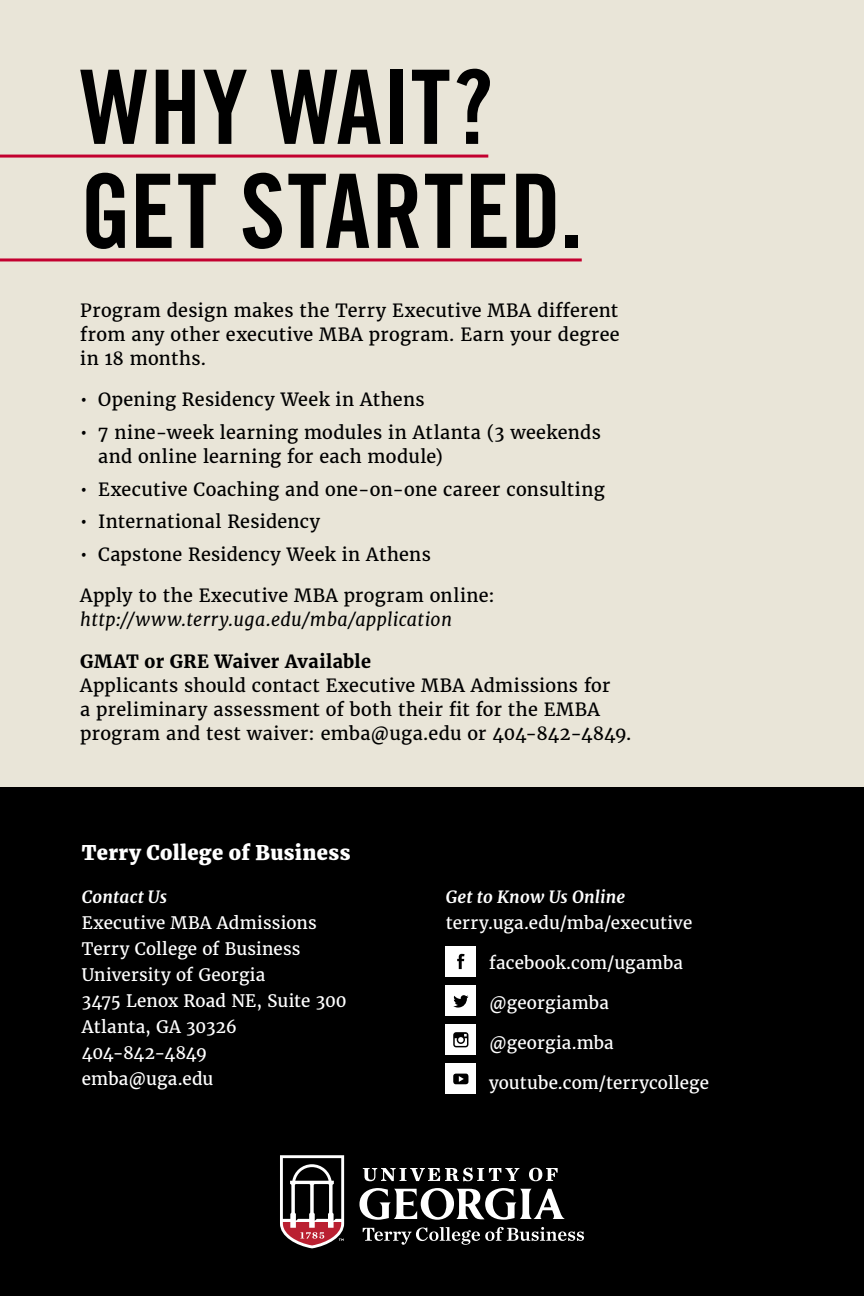
<style>
.page{position:relative;width:864px;height:1296px;background:#e9e5d8}
.page>*{position:absolute;margin:0;border:0;box-sizing:border-box;transform-origin:0 0}
.t1{font:102.8px/104px "Trade Gothic Bold Cond Twenty";color:#000}
.t2{font:900 20px "Merriweather";letter-spacing:.015em;color:#fff}
.t3{font:18px/24px "Merriweather";letter-spacing:.02em;color:#000}
.t4{font:italic 18px "Merriweather";letter-spacing:.02em;color:#000}
.t5{font:700 18px "Merriweather";letter-spacing:.015em;color:#000}
.t6{font:17px/26px "Merriweather";letter-spacing:.01em;color:#fff}
.t7{font:italic 700 17px "Merriweather";letter-spacing:.01em;color:#fff}
</style>
<div class="page">
<div style="left:0;top:787px;width:864px;height:509px;background:#000"></div>
<div style="left:446px;top:985px;width:30px;height:31px;background:#fff"></div>
<svg style="left:453px;top:995px;width:15px;height:13px"></svg>
<div style="left:446px;top:946px;width:30px;height:31px;background:#fff"></div>
<svg style="left:457px;top:954px;width:8px;height:15px"></svg>
<div style="left:446px;top:1064px;width:30px;height:30px;background:#fff"></div>
<svg style="left:453px;top:1074px;width:15px;height:10px"></svg>
<div style="left:446px;top:1025px;width:30px;height:30px;background:#fff"></div>
<svg style="left:453px;top:1032px;width:15px;height:15px"></svg>
<svg style="left:280px;top:1155px;width:64px;height:93px"></svg>
<svg style="left:359px;top:1188px;width:206px;height:32px"></svg>
<svg style="left:363px;top:1168px;width:156px;height:13px"></svg>
<svg style="left:529px;top:1168px;width:29px;height:13px"></svg>
<svg style="left:363px;top:1227px;width:221px;height:18px"></svg>
<hr style="left:0;top:155px;width:488px;height:3px;background:#c3002f">
<hr style="left:0;top:258px;width:582px;height:3px;background:#c3002f">
<h1 class="t1" style="left:80px;top:54px;width:504px;text-indent:373px">?<br>GET STARTED.</h1>
<h1 class="t1" style="left:80px;top:54px;width:237px">WH Y WAIT</h1>
<p class="t3" style="left:80px;top:298px;width:541px;text-align:justify">Program design makes the Terry Executive MBA different from any other executive MBA program. Earn your degree in 18 months.</p>
<p class="t3" style="left:80px;top:388px;width:346px">• Opening Residency Week in Athens</p>
<p class="t3" style="left:98px;top:420px;width:504px;text-indent:-18px">• 7 nine-week learning modules in Atlanta (3 weekends and online learning for each module)</p>
<p class="t3" style="left:80px;top:477px;width:526px">• Executive Coaching and one-on-one career consulting</p>
<p class="t3" style="left:80px;top:510px;width:242px">• International Residency</p>
<p class="t3" style="left:80px;top:542px;width:352px">• Capstone Residency Week in Athens</p>
<p class="t3" style="left:80px;top:583px;width:416px">Apply to the Executive MBA program online:</p>
<p class="t4" style="left:80px;top:608px;width:373px">http://www.terry.uga.edu/mba/application</p>
<p class="t5" style="left:80px;top:649px;width:292px">GMAT or GRE Waiver Available</p>
<p class="t3" style="left:80px;top:673px;width:553px">Applicants should contact Executive MBA Admissions for<br>a preliminary assessment of both their fit for the EMBA program and test waiver: emba@uga.edu or 404-842-4849.</p>
<p class="t2" style="left:82px;top:839px;width:270px">Terry College of Business</p>
<p class="t7" style="left:82px;top:885px;width:87px">Contact Us</p>
<p class="t6" style="left:82px;top:909px;width:266px">Executive MBA Admissions<br>Terry College of Business<br>University of Georgia<br>3475 Lenox Road NE, Suite 300<br>Atlanta, GA 30326<br>404-842-4849<br>emba@uga.edu</p>
<p class="t7" style="left:446px;top:885px;width:181px">Get to Know Us Online</p>
<p class="t6" style="left:446px;top:909px;width:248px">terry.uga.edu/mba/executive</p>
<p class="t6" style="left:489px;top:949px;width:196px">facebook.com/ugamba</p>
<p class="t6" style="left:489px;top:989px;width:121px">@georgiamba</p>
<p class="t6" style="left:489px;top:1029px;width:126px">@georgia.mba</p>
<p class="t6" style="left:489px;top:1069px;width:221px">youtube.com/terrycollege</p>
</div>
